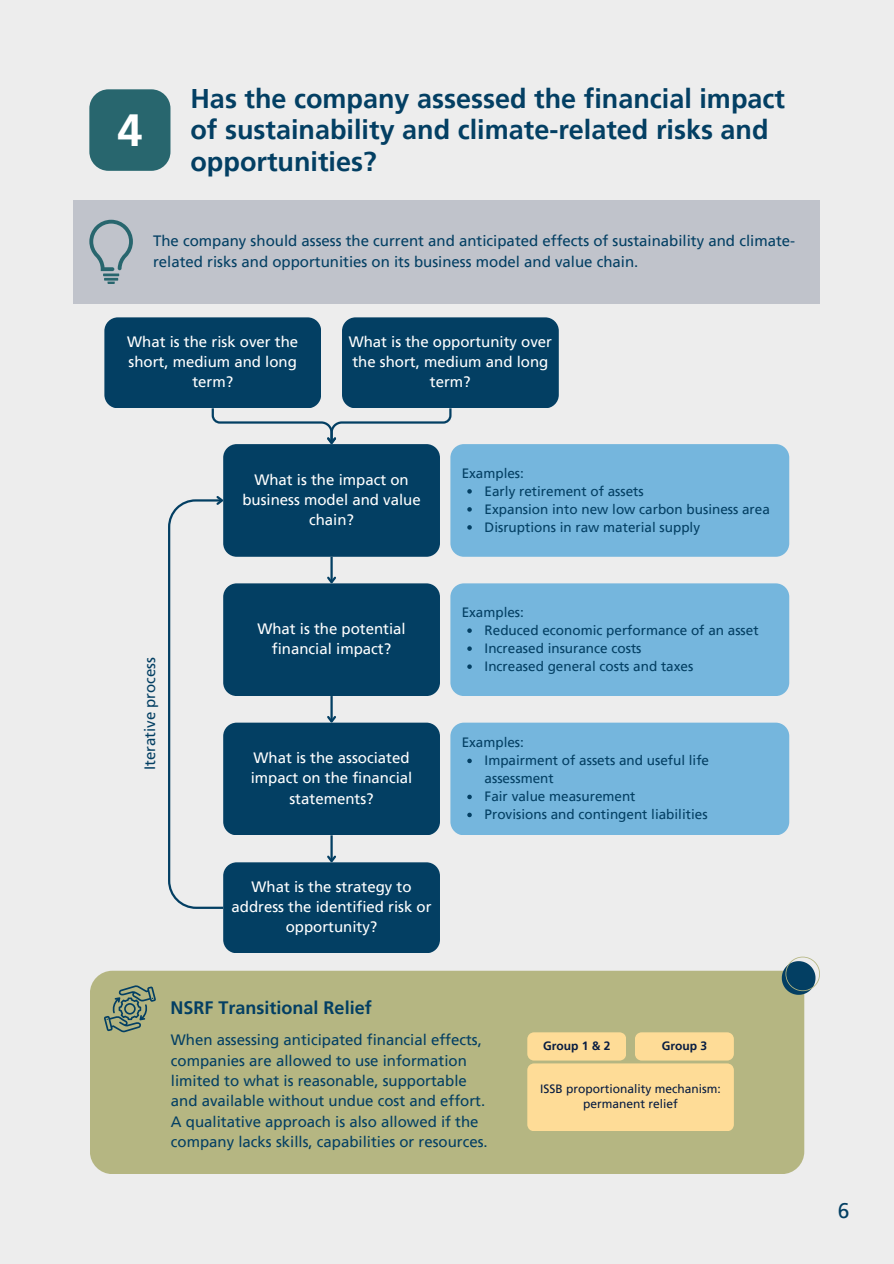
<style>
.page{position:relative;width:894px;height:1264px;background:#fff}
.page>*{position:absolute;margin:0;border:0;box-sizing:border-box;transform-origin:0 0}
.t1{font:700 45px "Frutiger LT Pro";color:#fff}
.t2{font:700 27px/31.5px "Frutiger LT Pro";color:#033f63}
.t3{font:21px "Frutiger LT Pro";color:#033f63}
.t4{font:700 18px "Frutiger LT Pro";color:#033f63}
.t5{font:15px/20.2px "Frutiger LT Pro";color:#033f63}
.t6{font:15px/20.2px "Frutiger LT Pro";color:#fff;text-align:center}
.t7{font:13.5px/18px "Frutiger LT Pro";color:#033f63}
.t8{font:12px "Frutiger LT Pro";color:#071c41}
.t9{font:700 12px "Frutiger LT Pro";color:#071c41}
</style>
<div class="page">
<div style="left:0;top:0;width:893px;height:1263px;background:#ededed"></div>
<div style="left:89px;top:89px;width:81px;height:82px;background:#28666e;border-radius:19px"></div>
<div style="left:104px;top:317px;width:217px;height:91px;background:#033f63;border-radius:13px"></div>
<div style="left:342px;top:317px;width:216px;height:91px;background:#033f63;border-radius:14px"></div>
<div style="left:223px;top:444px;width:216px;height:113px;background:#033f63;border-radius:14px"></div>
<div style="left:223px;top:583px;width:216px;height:113px;background:#033f63;border-radius:14px"></div>
<div style="left:223px;top:722px;width:216px;height:113px;background:#033f63;border-radius:14px"></div>
<div style="left:223px;top:862px;width:217px;height:91px;background:#033f63;border-radius:14px"></div>
<svg style="left:168px;top:494px;width:58px;height:416px"></svg>
<svg style="left:211px;top:406px;width:241px;height:41px"></svg>
<hr style="left:330px;top:557px;width:2px;height:25px;background:#033f63">
<svg style="left:325px;top:574px;width:13px;height:10px"></svg>
<hr style="left:330px;top:696px;width:2px;height:25px;background:#033f63">
<svg style="left:325px;top:714px;width:13px;height:9px"></svg>
<hr style="left:330px;top:835px;width:2px;height:26px;background:#033f63">
<svg style="left:325px;top:853px;width:13px;height:10px"></svg>
<div style="left:450px;top:444px;width:339px;height:113px;background:#75b6dd;border-radius:14px"></div>
<svg style="left:467px;top:489px;width:4px;height:4px"></svg>
<svg style="left:467px;top:507px;width:4px;height:4px"></svg>
<svg style="left:467px;top:525px;width:4px;height:4px"></svg>
<div style="left:450px;top:583px;width:339px;height:113px;background:#75b6dd;border-radius:14px"></div>
<svg style="left:467px;top:628px;width:4px;height:5px"></svg>
<svg style="left:467px;top:646px;width:4px;height:5px"></svg>
<svg style="left:467px;top:664px;width:4px;height:5px"></svg>
<div style="left:450px;top:722px;width:339px;height:113px;background:#75b6dd;border-radius:14px"></div>
<svg style="left:467px;top:758px;width:4px;height:5px"></svg>
<svg style="left:467px;top:794px;width:4px;height:5px"></svg>
<svg style="left:467px;top:812px;width:4px;height:5px"></svg>
<div style="left:74px;top:200px;width:745px;height:104px;background:#c0c3cb"></div>
<svg style="left:89px;top:220px;width:44px;height:51px"></svg>
<hr style="left:103px;top:273px;width:16px;height:3px;background:#28666e">
<svg style="left:104px;top:278px;width:14px;height:6px"></svg>
<div style="left:90px;top:970px;width:714px;height:204px;background:#b5b682;border-radius:23px"></div>
<svg style="left:104px;top:985px;width:52px;height:47px"></svg>
<svg style="left:527px;top:1032px;width:206px;height:99px"></svg>
<svg style="left:781px;top:956px;width:38px;height:38px"></svg>
<p class="t1" style="left:117px;top:102px;width:27px">4</p>
<h1 class="t2" style="left:190px;top:82px;width:596px">Has the company assessed the financial impact of sustainability and climate-related risks and opportunities?</h1>
<p class="t5" style="left:153px;top:231px;width:643px">The company should assess the current and anticipated effects of sustainability and climate&shy;related risks and opportunities on its business model and value chain.</p>
<p class="t6" style="left:127px;top:331px;width:172px">What is the risk over the short, medium and long term?</p>
<h3 class="t6" style="left:348px;top:331px;width:205px">What is the opportunity over the short, medium and long term?</h3>
<h3 class="t6" style="left:242px;top:469px;width:180px">What is the impact on business model and value chain?</h3>
<p class="t7" style="left:461px;top:464px;width:64px">Examples:</p>
<h3 class="t7" style="left:484px;top:482px;width:161px">Early retirement of assets</h3>
<h4 class="t7" style="left:484px;top:500px;width:287px">Expansion into new low carbon business area</h4>
<p class="t7" style="left:484px;top:518px;width:217px">Disruptions in raw material supply</p>
<p class="t5" style="left:139px;top:770px;width:115px;rotate:-90deg">Iterative process</p>
<h3 class="t6" style="left:257px;top:618px;width:150px">What is the potential financial impact?</h3>
<h3 class="t6" style="left:250px;top:747px;width:163px">What is the associated impact on the financial statements?</h3>
<p class="t6" style="left:231px;top:876px;width:201px">What is the strategy to address the identified risk or opportunity?</p>
<p class="t7" style="left:461px;top:603px;width:64px">Examples:</p>
<p class="t7" style="left:484px;top:621px;width:275px">Reduced economic performance of an asset</p>
<p class="t7" style="left:484px;top:639px;width:158px">Increased insurance costs</p>
<p class="t7" style="left:484px;top:657px;width:210px">Increased general costs and taxes</p>
<h3 class="t7" style="left:461px;top:733px;width:64px">Examples:</h3>
<h4 class="t7" style="left:484px;top:751px;width:226px">Impairment of assets and useful life assessment</h4>
<p class="t7" style="left:484px;top:787px;width:152px">Fair value measurement</p>
<p class="t7" style="left:484px;top:805px;width:224px">Provisions and contingent liabilities</p>
<h3 class="t4" style="left:170px;top:997px;width:203px">NSRF Transitional Relief</h3>
<h4 class="t5" style="left:171px;top:1029px;width:318px">When assessing anticipated financial effects, companies are allowed to use information limited to what is reasonable, supportable and available without undue cost and effort.<br>A qualitative approach is also allowed if the company lacks skills, capabilities or resources.</h4>
<p class="t9" style="left:543px;top:1038px;width:69px">Group 1 &amp; 2</p>
<p class="t9" style="left:661px;top:1038px;width:47px">Group 3</p>
<p class="t8" style="left:540px;top:1081px;width:182px">ISSB proportionality mechanism:</p>
<p class="t8" style="left:583px;top:1096px;width:96px">permanent relief</p>
<h3 class="t3" style="left:837px;top:1198px;width:13px">6</h3>
</div>
